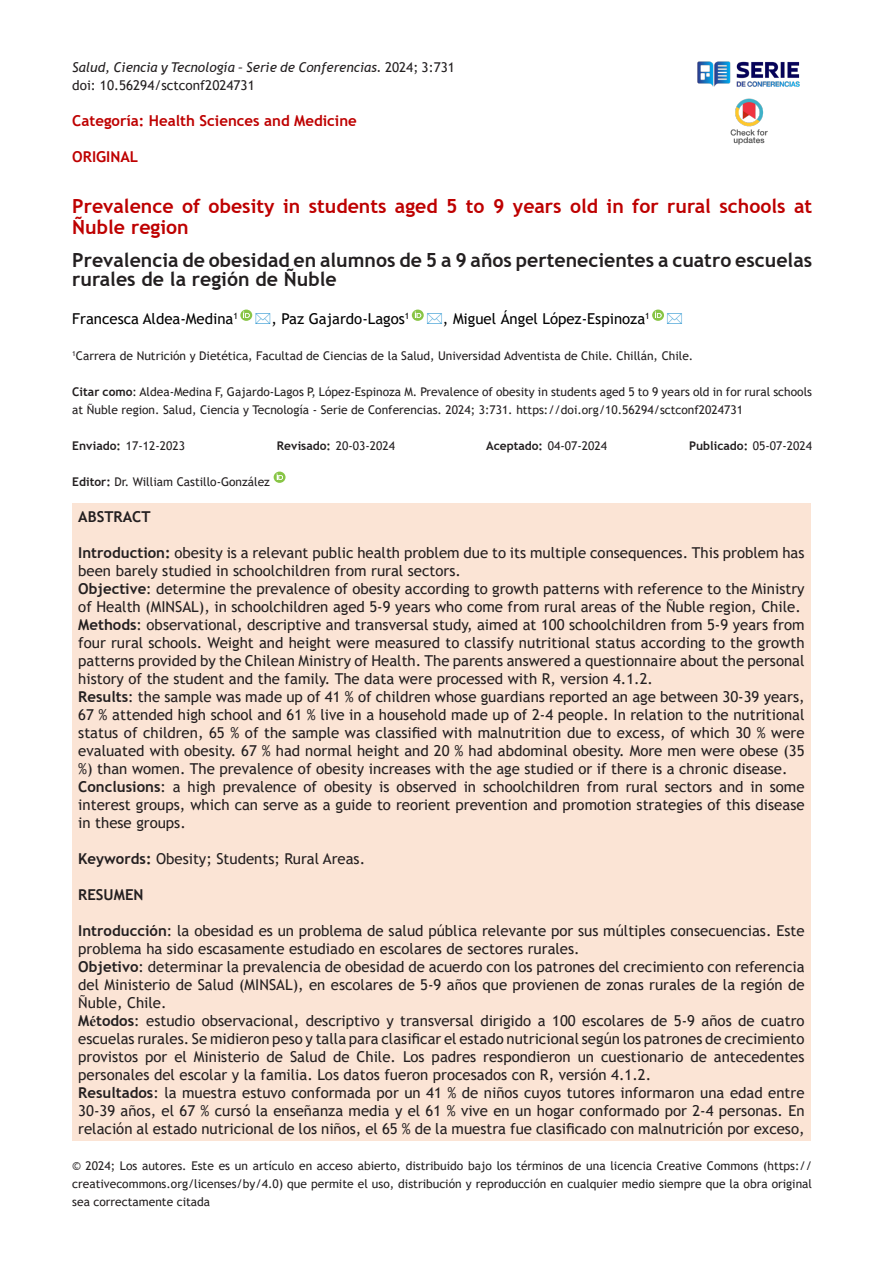
<style>
.page{position:relative;width:893px;height:1263px;background:#fff}
.page>*{position:absolute;margin:0;border:0;box-sizing:border-box;transform-origin:0 0}
.t1{font:700 19.5px/19.5px "Trebuchet MS";color:#231f20}
.t2{font:700 19.5px/21px "Trebuchet MS";color:#be0000}
.t3{font:15px/18px "Trebuchet MS";color:#231f20;text-align:justify}
.t4{font:15px "Trebuchet MS";color:#000}
.t5{font:700 15px "Trebuchet MS";color:#be0000}
.t6{font:700 15px "Trebuchet MS";color:#231f20}
.t7{font:italic 13.5px "Trebuchet MS";color:#231f20}
.t8{font:13.5px "Trebuchet MS";color:#231f20}
.t9{font:12px/18px "Trebuchet MS";color:#231f20;text-align:justify}
.t10{font:700 12px "Trebuchet MS";color:#231f20}
.s1{font-style:normal}
.s2{font-weight:700}
.s3{font-weight:400}
.s4{font-family:"Times New Roman";font-weight:700}
</style>
<div class="page">
<img style="left:697px;top:61px;width:103px;height:26px">
<img style="left:730px;top:98px;width:38px;height:47px">
<div style="left:72px;top:503px;width:739px;height:637px;background:#fbe4d5"></div>
<svg style="left:274px;top:472px;width:12px;height:11px"></svg>
<svg style="left:240px;top:310px;width:13px;height:11px"></svg>
<svg style="left:412px;top:310px;width:12px;height:11px"></svg>
<svg style="left:652px;top:310px;width:12px;height:11px"></svg>
<p class="t7" style="left:72px;top:59px;width:384px">Salud, Ciencia y Tecnología – Serie de Conferencias. <span class="s1">2024; 3:731</span></p>
<p class="t8" style="left:72px;top:77px;width:184px">doi: 10.56294/sctconf2024731</p>
<p class="t5" style="left:72px;top:111px;width:286px">Categoría: Health Sciences and Medicine</p>
<p class="t5" style="left:72px;top:147px;width:67px">ORIGINAL</p>
<p class="t2" style="left:72px;top:195px;width:741px">Prevalence of obesity in students aged 5 to 9 years old in for rural schools at<br>Ñuble region</p>
<p class="t1" style="left:72px;top:250px;width:741px">Prevalencia de obesidad en alumnos de 5 a 9 años pertenecientes a cuatro escuelas rurales de la región de Ñuble</p>
<p class="t4" style="left:72px;top:309px;width:167px">Francesca Aldea-Medina<sup>1</sup></p>
<p class="t4" style="left:271px;top:309px;width:140px">, Paz Gajardo-Lagos<sup>1</sup></p>
<p class="t4" style="left:443px;top:309px;width:208px">, Miguel Ángel López-Espinoza<sup>1</sup></p>
<p class="t9" style="left:72px;top:347px;width:622px"><sup>1</sup>Carrera de Nutrición y Dietética, Facultad de Ciencias de la Salud, Universidad Adventista de Chile. Chillán, Chile.</p>
<p class="t9" style="left:72px;top:383px;width:741px"><span class="s2">Citar como</span>: Aldea-Medina F, Gajardo-Lagos P, López-Espinoza M. Prevalence of obesity in students aged 5 to 9 years old in for rural schools at Ñuble region. Salud, Ciencia y Tecnología - Serie de Conferencias. 2024; 3:731. https://doi.org/10.56294/sctconf2024731</p>
<p class="t9" style="left:72px;top:437px;width:114px"><span class="s2">Enviado:</span> 17-12-2023</p>
<p class="t9" style="left:277px;top:437px;width:120px"><span class="s2">Revisado:</span> 20-03-2024</p>
<p class="t9" style="left:486px;top:437px;width:122px"><span class="s2">Aceptado:</span> 04-07-2024</p>
<p class="t10" style="left:689px;top:438px;width:124px">Publicado: <span class="s3">05-07-2024</span></p>
<p class="t9" style="left:72px;top:473px;width:199px"><span class="s2">Editor:</span> Dr. William Castillo-González</p>
<p class="t6" style="left:78px;top:507px;width:74px">ABSTRACT</p>
<p class="t3" style="left:78px;top:544px;width:728px"><span class="s2">Introduction:</span> obesity is a relevant public health problem due to its multiple consequences. This problem has been barely studied in schoolchildren from rural sectors.</p>
<p class="t3" style="left:78px;top:580px;width:728px"><span class="s2">Objective</span>: determine the prevalence of obesity according to growth patterns with reference to the Ministry of Health (MINSAL), in schoolchildren aged 5-9 years who come from rural areas of the Ñuble region, Chile.</p>
<p class="t3" style="left:78px;top:616px;width:728px"><span class="s2">Methods</span>: observational, descriptive and transversal study, aimed at 100 schoolchildren from 5-9 years from four rural schools. Weight and height were measured to classify nutritional status according to the growth patterns provided by the Chilean Ministry of Health. The parents answered a questionnaire about the personal history of the student and the family. The data were processed with R, version 4.1.2.</p>
<p class="t3" style="left:78px;top:688px;width:728px"><span class="s2">Results</span>: the sample was made up of 41 % of children whose guardians reported an age between 30-39 years, 67 % attended high school and 61 % live in a household made up of 2-4 people. In relation to the nutritional status of children, 65 % of the sample was classified with malnutrition due to excess, of which 30 % were evaluated with obesity. 67 % had normal height and 20 % had abdominal obesity. More men were obese (35 %) than women. The prevalence of obesity increases with the age studied or if there is a chronic disease.</p>
<p class="t3" style="left:78px;top:778px;width:728px"><span class="s2">Conclusions</span>: a high prevalence of obesity is observed in schoolchildren from rural sectors and in some interest groups, which can serve as a guide to reorient prevention and promotion strategies of this disease in these groups.</p>
<p class="t3" style="left:78px;top:850px;width:288px"><span class="s2">Keywords:</span> Obesity; Students; Rural Areas.</p>
<p class="t6" style="left:78px;top:885px;width:67px">RESUMEN</p>
<p class="t3" style="left:78px;top:922px;width:728px"><span class="s2">Introducción</span>: la obesidad es un problema de salud pública relevante por sus múltiples consecuencias. Este problema ha sido escasamente estudiado en escolares de sectores rurales.</p>
<p class="t3" style="left:78px;top:958px;width:728px"><span class="s2">Objetivo</span>: determinar la prevalencia de obesidad de acuerdo con los patrones del crecimiento con referencia del Ministerio de Salud (MINSAL), en escolares de 5-9 años que provienen de zonas rurales de la región de Ñuble, Chile.</p>
<p class="t3" style="left:78px;top:1012px;width:728px"><span class="s2">M</span><span class="s4">é</span><span class="s2">todos</span>: estudio observacional, descriptivo y transversal dirigido a 100 escolares de 5-9 años de cuatro escuelas rurales. Se midieron peso y talla para clasificar el estado nutricional según los patrones de crecimiento provistos por el Ministerio de Salud de Chile. Los padres respondieron un cuestionario de antecedentes personales del escolar y la familia. Los datos fueron procesados con R, versión 4.1.2.</p>
<p class="t3" style="left:78px;top:1084px;width:728px"><span class="s2">Resultados</span>: la muestra estuvo conformada por un 41 % de niños cuyos tutores informaron una edad entre 30-39 años, el 67 % cursó la enseñanza media y el 61 % vive en un hogar conformado por 2-4 personas. En relación al estado nutricional de los niños, el 65 % de la muestra fue clasificado con malnutrición por exceso,</p>
<p class="t9" style="left:72px;top:1157px;width:741px">© 2024; Los autores. Este es un artículo en acceso abierto, distribuido bajo los términos de una licencia Creative Commons (https:// creativecommons.org/licenses/by/4.0) que permite el uso, distribución y reproducción en cualquier medio siempre que la obra original sea correctamente citada</p>
</div>
